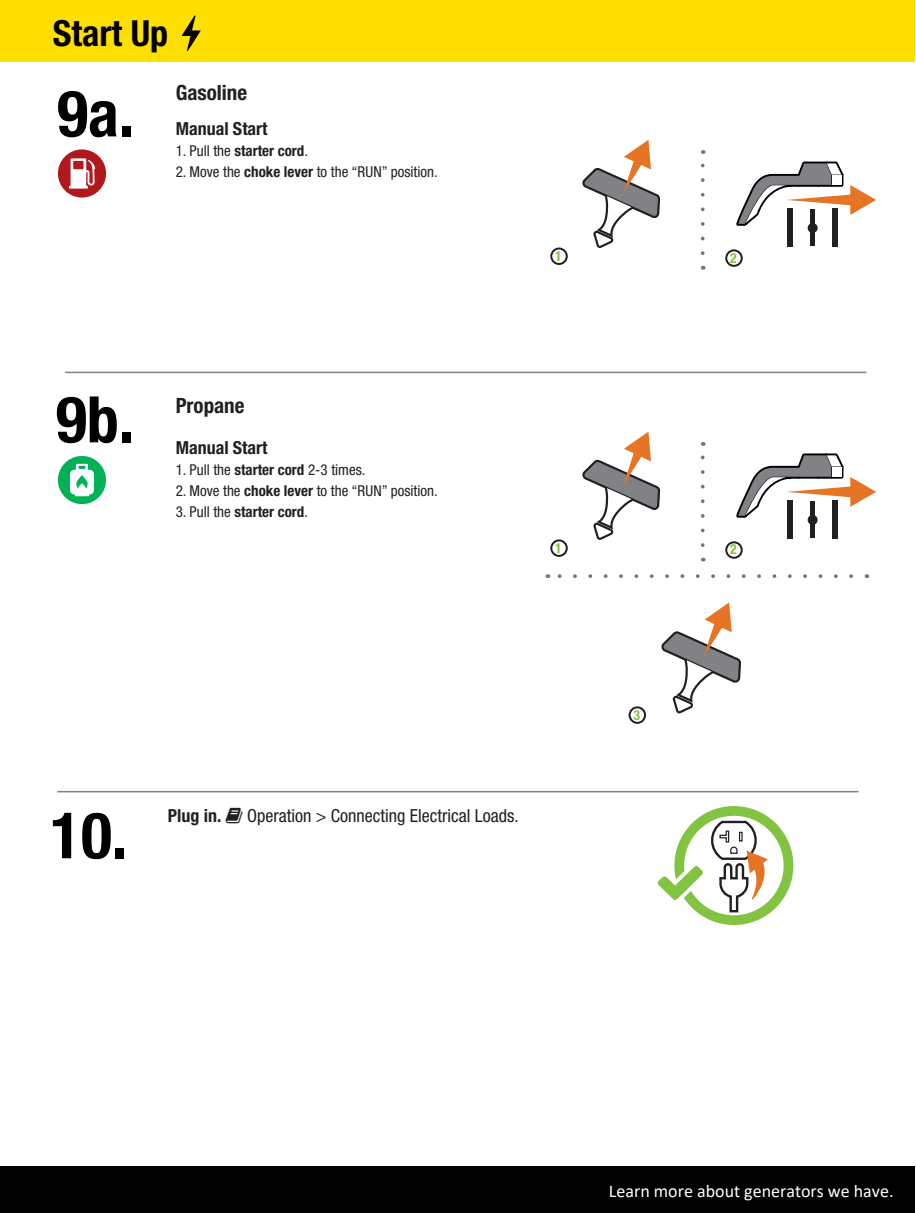
<style>
.page{position:relative;width:916px;height:1213px;background:#fff}
.page>*{position:absolute;margin:0;border:0;box-sizing:border-box;transform-origin:0 0}
.t1{font:700 condensed 64.2px "Helvetica Neue LT Std";color:#000}
.t2{font:700 condensed 36px "Helvetica Neue LT Std";color:#000}
.t3{font:700 condensed 21px "Helvetica Neue LT Std";color:#231f20}
.t4{font:condensed 18px "Helvetica Neue LT Std";color:#231f20}
.t5{font:18px "Calibri";color:#fff}
.t6{font:700 condensed 18px "Helvetica Neue LT Std";color:#231f20}
.t7{font:condensed 15px "Helvetica Neue LT Std";color:#231f20}
.t8{font:700 condensed 15px "Helvetica Neue LT Std";color:#231f20}
.t9{font:700 condensed 13.8px "Helvetica Neue LT Std";color:#82c341}
.s1{font-weight:400}
.s2{font-weight:700}
</style>
<div class="page">
<div style="left:0;top:1166px;width:914px;height:47px;background:#000"></div>
<div style="left:0;top:0;width:914px;height:62px;background:#ffdf00"></div>
<svg style="left:182px;top:15px;width:19px;height:36px"></svg>
<hr style="left:57px;top:791px;width:801px;height:1px;background:#808285">
<div style="left:58px;top:149px;width:48px;height:49px;background:#b1181e;border-radius:50%"></div>
<svg style="left:69px;top:158px;width:26px;height:31px"></svg>
<svg style="left:57px;top:455px;width:50px;height:50px"></svg>
<hr style="left:65px;top:372px;width:801px;height:1px;background:#808285">
<div style="left:725px;top:541px;width:17px;height:18px;border:2px solid #231f20;border-radius:50%"></div>
<div style="left:832px;top:501px;width:6px;height:38px;background:#231f20"></div>
<div style="left:787px;top:501px;width:6px;height:38px;background:#231f20"></div>
<div style="left:810px;top:501px;width:5px;height:37px;background:#231f20"></div>
<svg style="left:736px;top:453px;width:140px;height:70px"></svg>
<svg style="left:551px;top:540px;width:16px;height:16px"></svg>
<div style="left:550px;top:539px;width:18px;height:18px;border:2px solid #231f20;border-radius:50%"></div>
<svg style="left:579px;top:371px;width:83px;height:169px"></svg>
<svg style="left:629px;top:707px;width:16px;height:16px"></svg>
<div style="left:628px;top:706px;width:18px;height:18px;border:2px solid #231f20;border-radius:50%"></div>
<svg style="left:661px;top:602px;width:80px;height:112px"></svg>
<svg style="left:701px;top:442px;width:3px;height:103px"></svg>
<div style="left:725px;top:249px;width:17px;height:18px;border:2px solid #231f20;border-radius:50%"></div>
<div style="left:832px;top:209px;width:6px;height:38px;background:#231f20"></div>
<div style="left:787px;top:209px;width:6px;height:38px;background:#231f20"></div>
<div style="left:810px;top:209px;width:5px;height:37px;background:#231f20"></div>
<svg style="left:736px;top:161px;width:140px;height:70px"></svg>
<svg style="left:551px;top:248px;width:16px;height:16px"></svg>
<div style="left:550px;top:247px;width:18px;height:18px;border:2px solid #231f20;border-radius:50%"></div>
<svg style="left:582px;top:139px;width:79px;height:110px"></svg>
<svg style="left:701px;top:150px;width:3px;height:103px"></svg>
<svg style="left:557px;top:574px;width:294px;height:4px"></svg>
<svg style="left:674px;top:806px;width:120px;height:119px"></svg>
<h2 class="t2" style="left:53px;top:11px;width:117px">Start Up</h2>
<h1 class="t1" style="left:57px;top:75px;width:79px">9a.</h1>
<h3 class="t3" style="left:176px;top:80px;width:73px">Gasoline</h3>
<p class="t6" style="left:176px;top:118px;width:93px">Manual Start</p>
<p class="t8" style="left:176px;top:142px;width:134px"><span class="s1">1. Pull the</span> starter cord<span class="s1">.</span></p>
<p class="t7" style="left:176px;top:163px;width:264px">2. Move the <span class="s2">choke lever</span> to the “RUN” position.</p>
<h1 class="t1" style="left:56px;top:381px;width:80px">9b.</h1>
<h3 class="t3" style="left:176px;top:393px;width:70px">Propane</h3>
<p class="t6" style="left:176px;top:437px;width:93px">Manual Start</p>
<p class="t7" style="left:176px;top:461px;width:191px">1. Pull the <span class="s2">starter cord</span> 2-3 times.</p>
<p class="t7" style="left:176px;top:482px;width:264px">2. Move the <span class="s2">choke lever</span> to the “RUN” position.</p>
<p class="t8" style="left:176px;top:502px;width:134px"><span class="s1">3. Pull the</span> starter cord<span class="s1">.</span></p>
<p class="t9" style="left:555px;top:247px;width:8px">1</p>
<p class="t9" style="left:730px;top:249px;width:8px">2</p>
<p class="t9" style="left:555px;top:539px;width:8px">1</p>
<p class="t9" style="left:730px;top:541px;width:8px">2</p>
<h1 class="t1" style="left:50px;top:796px;width:79px">10.</h1>
<p class="t6" style="left:168px;top:805px;width:55px">Plug in.</p>
<p class="t4" style="left:247px;top:805px;width:273px">Operation &gt; Connecting Electrical Loads.</p>
<p class="t9" style="left:633px;top:706px;width:8px">3</p>
<p class="t5" style="left:609px;top:1178px;width:286px">Learn more about generators we have.</p>
</div>
